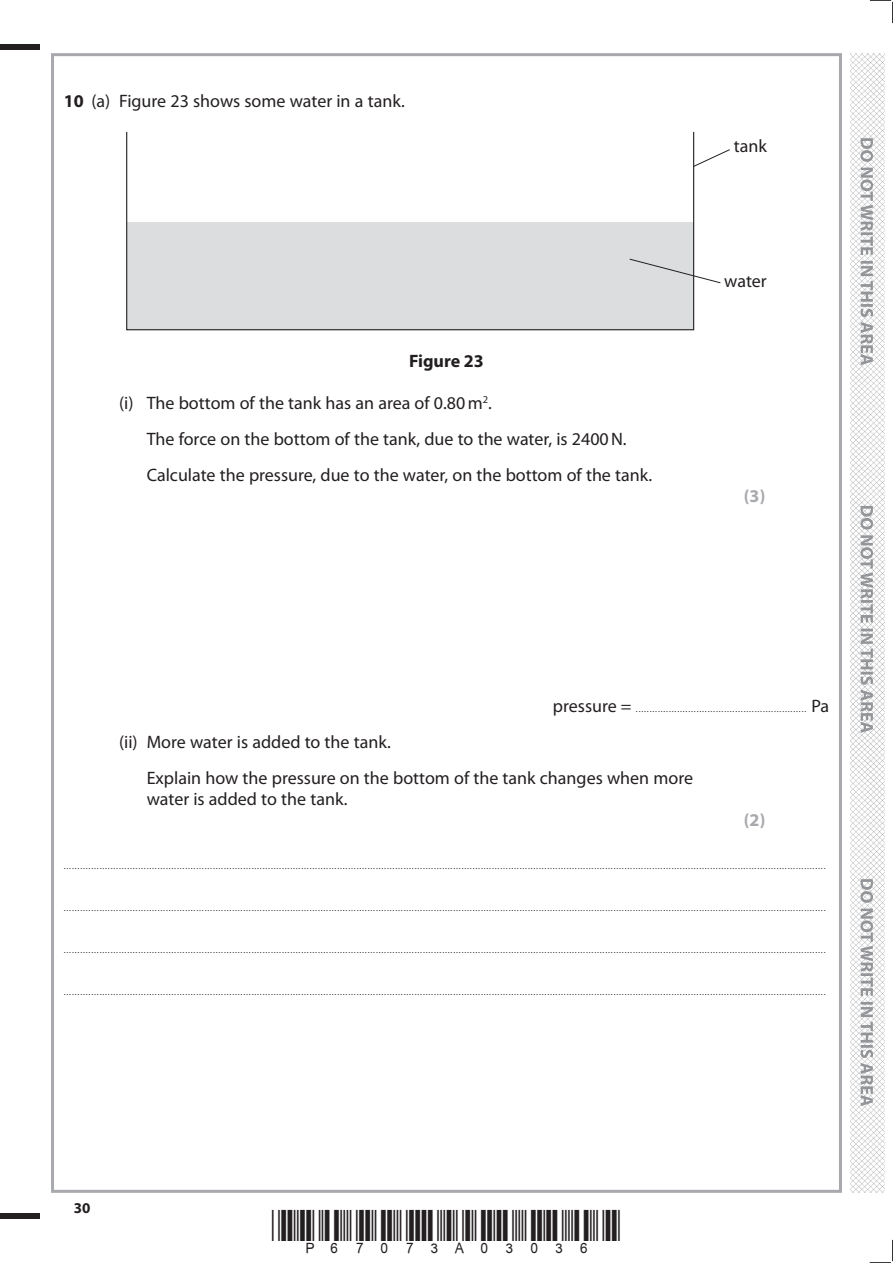
<style>
.page{position:relative;width:893px;height:1263px;background:#fff}
.page>*{position:absolute;margin:0;border:0;box-sizing:border-box;transform-origin:0 0}
.t1{font:39px "Bar Code 39 c HR";color:#231f20}
.t2{font:18px/36px "Myriad Pro";color:#231f20}
.t3{font:700 18px "Myriad Pro";color:#231f20}
.t4{font:700 18px "Myriad Pro";color:#a8a9ad}
.t5{font:700 15px "Myriad Pro";color:#231f20}
.t6{font:9px "Myriad Pro";color:#231f20}
.s1{font-weight:700}
.s2{font-size:18px}
</style>
<div class="page">
<div style="left:0;top:44px;width:40px;height:5px;background:#231f20"></div>
<div style="left:0;top:1214px;width:40px;height:5px;background:#231f20"></div>
<svg style="left:870px;top:0;width:23px;height:23px"></svg>
<svg style="left:870px;top:1240px;width:23px;height:23px"></svg>
<img style="left:850px;top:53px;width:34px;height:1140px">
<svg style="left:860px;top:138px;width:13px;height:968px"></svg>
<div style="left:127px;top:223px;width:567px;height:107px;background:#dcdddf"></div>
<div style="left:126px;top:132px;width:568px;height:198px;border:1px solid #231f20"></div>
<svg style="left:693px;top:149px;width:37px;height:18px"></svg>
<svg style="left:629px;top:258px;width:92px;height:26px"></svg>
<h2 class="t2" style="left:64px;top:83px;width:342px"><span class="s1">10</span> (a) Figure 23 shows some water in a tank.</h2>
<h2 class="t3" style="left:409px;top:349px;width:76px">Figure 23</h2>
<h2 class="t2" style="left:147px;top:385px;width:507px;text-indent:-28px">(i) The bottom of the tank has an area of 0.80m<sup>2</sup>.<br>The force on the bottom of the tank, due to the water, is 2400N.<br>Calculate the pressure, due to the water, on the bottom of the tank.</h2>
<h2 class="t2" style="left:734px;top:128px;width:35px">tank</h2>
<h2 class="t2" style="left:724px;top:262px;width:44px">water</h2>
<h2 class="t4" style="left:744px;top:484px;width:23px">(3)</h2>
<p class="t6" style="left:553px;top:704px;width:278px"><span class="s2">pressure =</span> .............................................................. <span class="s2">Pa</span></p>
<h2 class="t2" style="left:147px;top:724px;width:548px;text-indent:-28px">(ii) More water is added to the tank.<br>Explain how the pressure on the bottom of the tank changes when more</h2>
<h2 class="t2" style="left:147px;top:781px;width:202px">water is added to the tank.</h2>
<h2 class="t4" style="left:744px;top:809px;width:23px">(2)</h2>
<p class="t6" style="left:64px;top:860px;width:763px">....................................................................................................................................................................................................................................................................................</p>
<p class="t6" style="left:64px;top:902px;width:763px">....................................................................................................................................................................................................................................................................................</p>
<p class="t6" style="left:64px;top:945px;width:763px">....................................................................................................................................................................................................................................................................................</p>
<p class="t6" style="left:64px;top:987px;width:763px">....................................................................................................................................................................................................................................................................................</p>
<h3 class="t5" style="left:74px;top:1198px;width:18px">30</h3>
<h1 class="t1" style="left:422px;top:1199px;width:151px">✓ ✓✓</h1>
</div>
